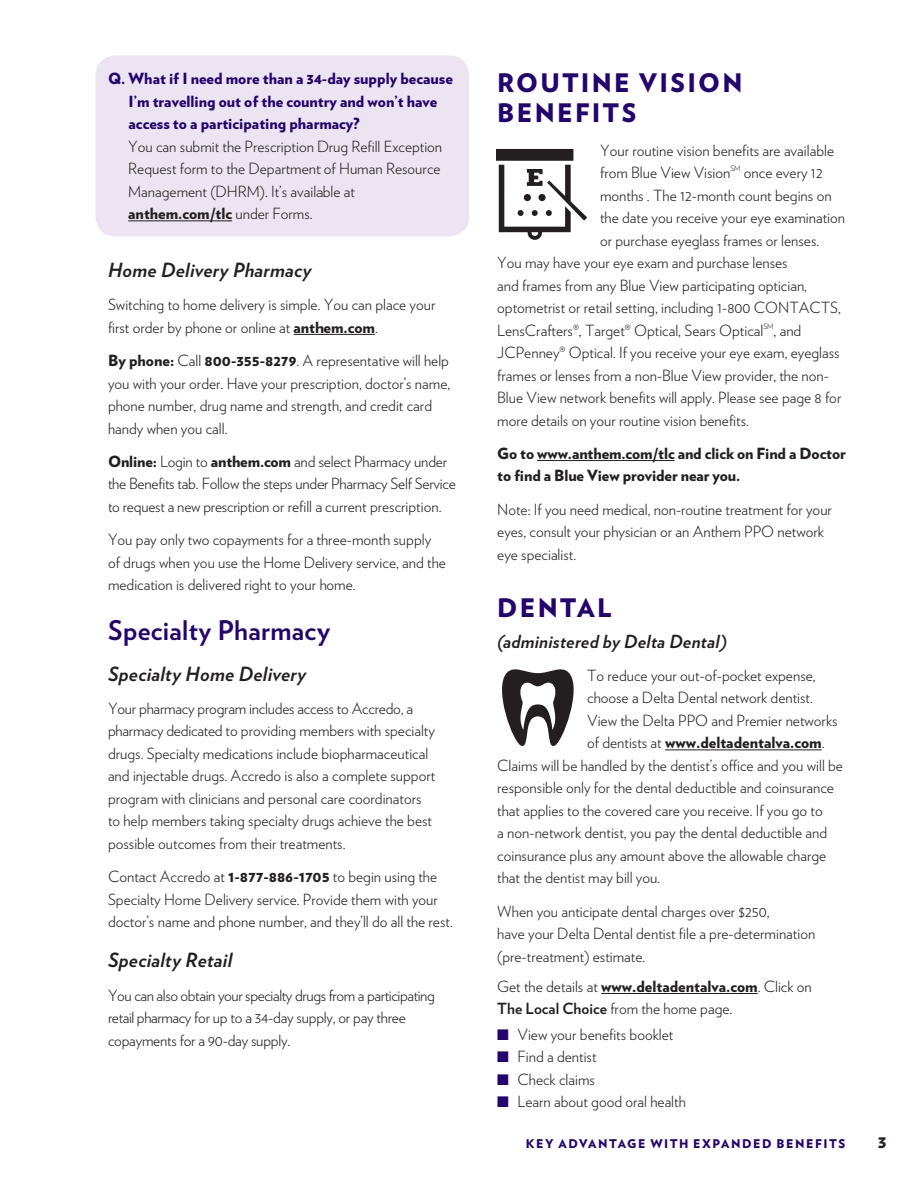
<style>
.page{position:relative;width:918px;height:1188px;background:#fff}
.page>*{position:absolute;margin:0;border:0;box-sizing:border-box;transform-origin:0 0}
.Subheads-2{font:700 27px "Verlag";letter-spacing:.01em;color:#22036f}
.Subheads-1{font:900 25.5px/30px "Verlag";letter-spacing:.09em;color:#22036f}
.Subheads-4__Ital_Blk{font:italic 700 19.5px "Verlag";letter-spacing:.01em;color:#231f20}
.Subheads-3__Ital_Blk{font:italic 700 18px "Verlag";letter-spacing:.01em;color:#231f20}
.t1{font:900 18px "Verlag";color:#231f20}
.Body_Text{font:300 15.3px/22.5px "Verlag";color:#231f20}
.Body_Text-2{font:300 15.3px/22.5px "Verlag";letter-spacing:-.025em;color:#231f20}
.Body_Text-3{font:900 15.3px/22.5px "Verlag";color:#22036f}
.Body_Text-4{font:900 15.3px/22.5px "Verlag";letter-spacing:-.005em;color:#231f20}
.t2{font:900 12px "Verlag";letter-spacing:.125em;color:#22036f}
.Body_Text-5{font:300 7.5px "Verlag";color:#231f20}
.s1{font-weight:900}
.s2{font-weight:300}
.s3{font-weight:700}
.s4{color:#22036f}
</style>
<div class="page">
<div style="left:96px;top:56px;width:373px;height:181px;background:#ece4f0;border-radius:20px"></div>
<hr style="left:128px;top:220px;width:104px;height:1px;background:#231f20">
<hr style="left:294px;top:334px;width:81px;height:1px;background:#231f20">
<hr style="left:537px;top:460px;width:138px;height:1px;background:#231f20">
<hr style="left:665px;top:750px;width:157px;height:1px;background:#231f20">
<hr style="left:601px;top:993px;width:157px;height:1px;background:#231f20">
<svg style="left:502px;top:669px;width:72px;height:77px"></svg>
<svg style="left:496px;top:149px;width:91px;height:91px"></svg>
<p class="Body_Text-3" style="left:129px;top:67px;width:326px;text-indent:-21px">Q. What if I need more than a 34-day supply because<br>I’m travelling out of the country and won’t have access to a participating pharmacy?</p>
<p class="Body_Text" style="left:128px;top:134px;width:315px">You can submit the Prescription Drug Refill Exception Request form to the Department of Human Resource Management (DHRM). It’s available at <span class="s1">anthem.com/tlc</span> under Forms.</p>
<p class="Subheads-4__Ital_Blk" style="left:108px;top:254px;width:205px">Home Delivery Pharmacy</p>
<p class="Body_Text" style="left:108px;top:293px;width:329px">Switching to home delivery is simple. You can place your first order by phone or online at <span class="s1">anthem.com</span>.</p>
<p class="Body_Text" style="left:108px;top:349px;width:344px"><span class="s1">By phone:</span> Call <span class="s1">800-355-8279</span>. A representative will help you with your order. Have your prescription, doctor’s name, phone number, drug name and strength, and credit card handy when you call.</p>
<p class="Body_Text" style="left:108px;top:449px;width:349px"><span class="s1">Online:</span> Login to <span class="s1">anthem.com</span> and select Pharmacy under the Benefits tab. Follow the steps under Pharmacy Self Service to request a new prescription or refill a current prescription.</p>
<p class="Body_Text" style="left:108px;top:528px;width:339px">You pay only two copayments for a three-month supply of drugs when you use the Home Delivery service, and the medication is delivered right to your home.</p>
<p class="Subheads-2" style="left:108px;top:610px;width:223px">Specialty Pharmacy</p>
<p class="Subheads-4__Ital_Blk" style="left:108px;top:658px;width:200px">Specialty Home Delivery</p>
<p class="Body_Text" style="left:108px;top:696px;width:329px">Your pharmacy program includes access to Accredo, a pharmacy dedicated to providing members with specialty drugs. Specialty medications include biopharmaceutical and injectable drugs. Accredo is also a complete support program with clinicians and personal care coordinators to help members taking specialty drugs achieve the best possible outcomes from their treatments.</p>
<p class="Body_Text" style="left:108px;top:865px;width:345px">Contact Accredo at <span class="s1">1-877-886-1705</span> to begin using the<br>Specialty Home Delivery service. Provide them with your doctor’s name and phone number, and they’ll do all the rest.</p>
<p class="Subheads-4__Ital_Blk" style="left:108px;top:945px;width:126px">Specialty Retail</p>
<p class="Body_Text-2" style="left:108px;top:983px;width:329px">You can also obtain your specialty drugs from a participating retail pharmacy for up to a 34-day supply, or pay three copayments for a 90-day supply.</p>
<p class="Subheads-1" style="left:497px;top:67px;width:247px">ROUTINE VISION<br>BENEFITS</p>
<p class="Body_Text" style="left:600px;top:138px;width:236px">Your routine vision benefits are available from Blue View Vision</p>
<p class="Body_Text-5" style="left:730px;top:163px;width:12px">SM</p>
<p class="Body_Text" style="left:744px;top:161px;width:80px">once every 12</p>
<p class="Body_Text" style="left:600px;top:183px;width:233px">months . The 12-month count begins on</p>
<p class="Body_Text" style="left:600px;top:206px;width:246px">the date you receive your eye examination</p>
<p class="Body_Text" style="left:600px;top:228px;width:219px">or purchase eyeglass frames or lenses.</p>
<p class="Body_Text" style="left:497px;top:251px;width:292px">You may have your eye exam and purchase lenses</p>
<p class="Body_Text" style="left:497px;top:273px;width:311px">and frames from any Blue View participating optician,</p>
<p class="Body_Text" style="left:497px;top:296px;width:345px">optometrist or retail setting, including 1-800 CONTACTS,</p>
<p class="Body_Text" style="left:497px;top:318px;width:268px">LensCrafters®, Target® Optical, Sears Optical</p>
<p class="Body_Text-5" style="left:763px;top:321px;width:12px">SM</p>
<p class="Body_Text" style="left:497px;top:318px;width:346px;text-indent:276px">, and JCPenney® Optical. If you receive your eye exam, eyeglass frames or lenses from a non-Blue View provider, the non-Blue View network benefits will apply. Please see page 8 for more details on your routine vision benefits.</p>
<p class="Body_Text-4" style="left:497px;top:441px;width:350px">Go to www.anthem.com/tlc and click on Find a Doctor to find a Blue View provider near you.</p>
<p class="Body_Text" style="left:497px;top:497px;width:336px">Note: If you need medical, non-routine treatment for your eyes, consult your physician or an Anthem PPO network eye specialist.</p>
<p class="Subheads-1" style="left:497px;top:591px;width:116px">DENTAL</p>
<p class="Subheads-3__Ital_Blk" style="left:497px;top:627px;width:231px">(administered by Delta Dental)</p>
<p class="Body_Text" style="left:587px;top:663px;width:230px">To reduce your out-of-pocket expense,</p>
<p class="Body_Text" style="left:587px;top:686px;width:226px">choose a Delta Dental network dentist.</p>
<p class="Body_Text" style="left:587px;top:708px;width:252px">View the Delta PPO and Premier networks</p>
<p class="Body_Text-4" style="left:587px;top:731px;width:237px"><span class="s2">of dentists at</span> www.deltadentalva.com<span class="s2">.</span></p>
<p class="Body_Text" style="left:497px;top:753px;width:347px">Claims will be handled by the dentist’s office and you will be</p>
<p class="Body_Text" style="left:497px;top:776px;width:338px">responsible only for the dental deductible and coinsurance</p>
<p class="Body_Text" style="left:497px;top:798px;width:327px">that applies to the covered care you receive. If you go to</p>
<p class="Body_Text" style="left:497px;top:821px;width:332px">a non-network dentist, you pay the dental deductible and</p>
<p class="Body_Text" style="left:497px;top:843px;width:331px">coinsurance plus any amount above the allowable charge</p>
<p class="Body_Text" style="left:497px;top:866px;width:163px">that the dentist may bill you.</p>
<p class="Body_Text" style="left:497px;top:899px;width:320px">When you anticipate dental charges over $250,<br>have your Delta Dental dentist file a pre-determination (pre-treatment) estimate.</p>
<p class="Body_Text" style="left:497px;top:974px;width:316px">Get the details at <span class="s1">www.deltadentalva.com</span>. Click on<br><span class="s3">The Local Choice</span> from the home page.</p>
<p class="Body_Text" style="left:497px;top:1022px;width:178px"><span class="s4">■</span> View your benefits booklet</p>
<p class="Body_Text" style="left:497px;top:1045px;width:101px"><span class="s4">■</span> Find a dentist</p>
<p class="Body_Text" style="left:497px;top:1067px;width:99px"><span class="s4">■</span> Check claims</p>
<p class="Body_Text" style="left:497px;top:1090px;width:190px"><span class="s4">■</span> Learn about good oral health</p>
<p class="t2" style="left:526px;top:1133px;width:321px">KEY ADVANTAGE WITH EXPANDED BENEFITS</p>
<p class="t1" style="left:878px;top:1126px;width:10px">3</p>
</div>
